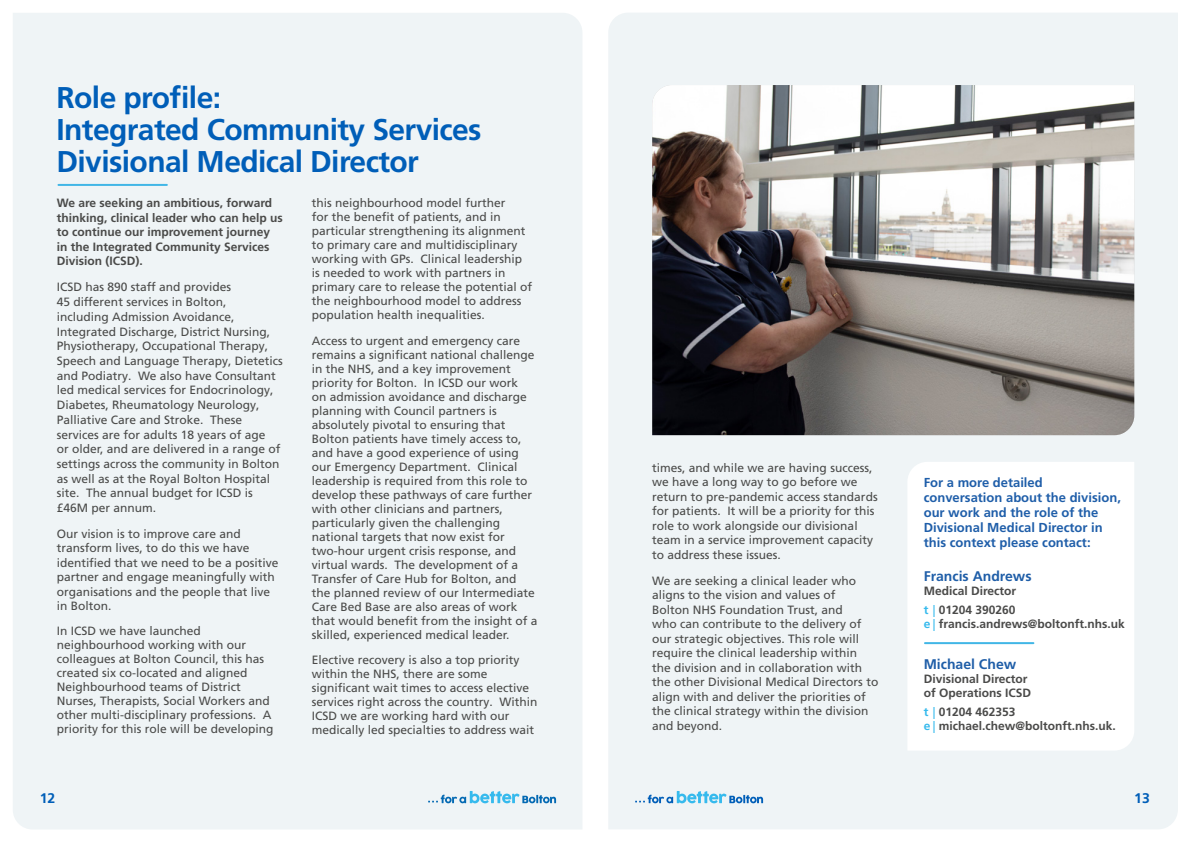
<style>
.page{position:relative;width:1191px;height:842px;background:#fff}
.page>*{position:absolute;margin:0;border:0;box-sizing:border-box;transform-origin:0 0}
.t1{font:700 30px/32px "Frutiger LT Pro";letter-spacing:-.02em;color:#005eb8}
.t2{font:700 14px "Frutiger LT Pro";color:#1f5ea8}
.t3{font:700 14px "Frutiger LT Pro";color:#005eb8}
.t4{font:700 13px/15px "Frutiger LT Pro";color:#1f5ea9}
.t5{font:12px/14px "Frutiger LT Pro";color:#4a4a49}
.t6{font:700 12px/14.5px "Frutiger LT Pro";color:#4a4a49}
.s1{color:#36baed}
.s2{font-weight:400;color:#36baed}
</style>
<div class="page">
<div style="left:608px;top:13px;width:570px;height:816px;background:#eff4f6"></div>
<div style="left:13px;top:13px;width:569px;height:816px;background:#eff4f6"></div>
<svg style="left:428px;top:791px;width:128px;height:12px"></svg>
<hr style="left:58px;top:184px;width:109px;height:2px;background:#41b6e6">
<svg style="left:635px;top:791px;width:128px;height:12px"></svg>
<img style="left:652px;top:85px;width:482px;height:350px">
<svg style="left:907px;top:462px;width:227px;height:288px"></svg>
<hr style="left:925px;top:642px;width:108px;height:2px;background:#41b6e6">
<h1 class="t1" style="left:56px;top:81px;width:426px">Role profile:<br>Integrated Community Services<br>Divisional Medical Director</h1>
<p class="t6" style="left:57px;top:196px;width:228px">We are seeking an ambitious, forward thinking, clinical leader who can help us to continue our improvement journey in the Integrated Community Services Division (ICSD).</p>
<p class="t5" style="left:57px;top:280px;width:228px;line-height:14.7px">ICSD has 890 staff and provides<br>45 different services in Bolton,<br>including Admission Avoidance, Integrated Discharge, District Nursing, Physiotherapy, Occupational Therapy, Speech and Language Therapy, Dietetics and Podiatry. We also have Consultant led medical services for Endocrinology, Diabetes, Rheumatology Neurology, Palliative Care and Stroke. These services are for adults 18 years of age<br>or older, and are delivered in a range of settings across the community in Bolton as well as at the Royal Bolton Hospital site. The annual budget for ICSD is £46M per annum.</p>
<p class="t5" style="left:57px;top:526px;width:223px;line-height:14.4px">Our vision is to improve care and transform lives, to do this we have identified that we need to be a positive partner and engage meaningfully with organisations and the people that live in Bolton.</p>
<p class="t5" style="left:57px;top:624px;width:218px">In ICSD we have launched neighbourhood working with our colleagues at Bolton Council, this has created six co-located and aligned Neighbourhood teams of District Nurses, Therapists, Social Workers and other multi-disciplinary professions. A priority for this role will be developing</p>
<p class="t3" style="left:40px;top:790px;width:17px">12</p>
<p class="t5" style="left:312px;top:196px;width:222px">this neighbourhood model further<br>for the benefit of patients, and in particular strengthening its alignment to primary care and multidisciplinary working with GPs. Clinical leadership is needed to work with partners in primary care to release the potential of the neighbourhood model to address population health inequalities.</p>
<p class="t5" style="left:312px;top:334px;width:227px">Access to urgent and emergency care remains a significant national challenge in the NHS, and a key improvement priority for Bolton. In ICSD our work<br>on admission avoidance and discharge planning with Council partners is absolutely pivotal to ensuring that Bolton patients have timely access to, and have a good experience of using our Emergency Department. Clinical leadership is required from this role to develop these pathways of care further with other clinicians and partners, particularly given the challenging national targets that now exist for two-hour urgent crisis response, and virtual wards. The development of a Transfer of Care Hub for Bolton, and the planned review of our Intermediate Care Bed Base are also areas of work that would benefit from the insight of a skilled, experienced medical leader.</p>
<p class="t5" style="left:312px;top:653px;width:227px">Elective recovery is also a top priority within the NHS, there are some significant wait times to access elective services right across the country. Within ICSD we are working hard with our medically led specialties to address wait</p>
<p class="t5" style="left:652px;top:460px;width:227px;line-height:14.5px">times, and while we are having success, we have a long way to go before we return to pre-pandemic access standards for patients. It will be a priority for this role to work alongside our divisional team in a service improvement capacity to address these issues.</p>
<p class="t5" style="left:652px;top:573px;width:228px;line-height:14.5px">We are seeking a clinical leader who aligns to the vision and values of<br>Bolton NHS Foundation Trust, and<br>who can contribute to the delivery of our strategic objectives. This role will require the clinical leadership within the division and in collaboration with the other Divisional Medical Directors to align with and deliver the priorities of the clinical strategy within the division and beyond.</p>
<p class="t4" style="left:923px;top:475px;width:199px">For a more detailed conversation about the division, our work and the role of the<br>Divisional Medical Director in this context please contact:</p>
<p class="t2" style="left:923px;top:568px;width:109px">Francis Andrews</p>
<p class="t6" style="left:923px;top:581px;width:94px;line-height:19px">Medical Director <span class="s1">t</span> <span class="s2">|</span> 01204 390260</p>
<p class="t6" style="left:923px;top:617px;width:203px"><span class="s1">e</span> <span class="s2">|</span> francis.andrews@boltonft.nhs.uk</p>
<p class="t2" style="left:923px;top:656px;width:94px">Michael Chew</p>
<p class="t6" style="left:923px;top:672px;width:109px;line-height:14px">Divisional Director of Operations ICSD</p>
<p class="t6" style="left:923px;top:705px;width:193px;line-height:14px"><span class="s1">t</span> <span class="s2">|</span> 01204 462353<br><span class="s1">e</span> <span class="s2">|</span> michael.chew@boltonft.nhs.uk.</p>
<p class="t3" style="left:1134px;top:790px;width:17px">13</p>
</div>
